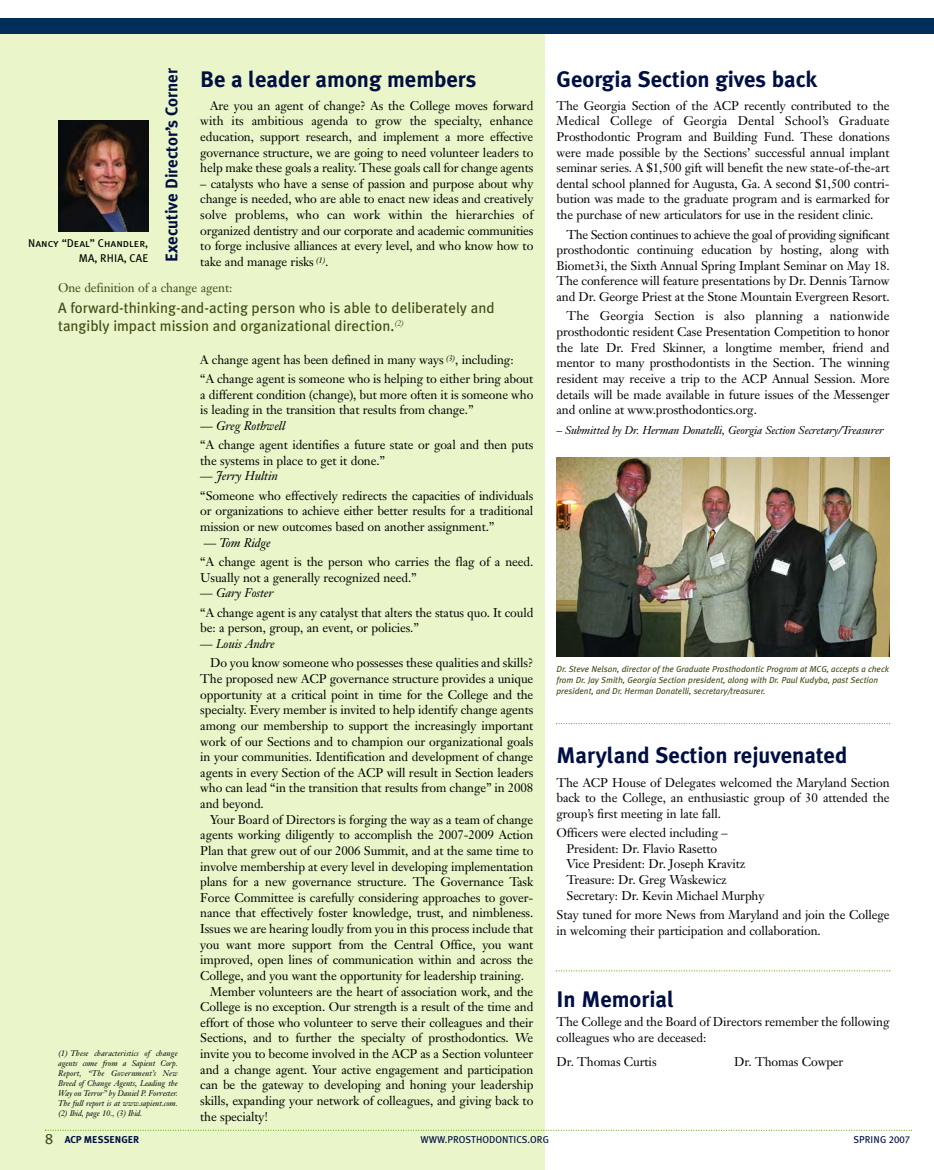
<style>
.page{position:relative;width:934px;height:1170px;background:#fff}
.page>*{position:absolute;margin:0;border:0;box-sizing:border-box;transform-origin:0 0}
.t1{font:700 22.5px "Meta Plus";color:#000f43}
.t2{font:700 16.88px "Meta Plus";color:#000f43}
.t3{font:15px/17.5px "Meta Plus";color:#424b16}
.t4{font:15px "Meta Plus Book Caps";color:#424b16}
.t5{font:12.5px/15.6px "Janson Text";letter-spacing:-.01em;color:#000}
.t6{font:12.5px "Janson Text";letter-spacing:-.01em;color:#424b16}
.t7{font:italic 12.5px "Janson Text";letter-spacing:-.01em;color:#000}
.t8{font:italic 11.25px "Janson Text";letter-spacing:-.01em;color:#000}
.t9{font:11.25px/15px "Meta Plus Book Caps";color:#000;text-align:right}
.t10{font:10px "Meta Plus Book Caps";color:#000f43}
.t11{font:10px "Meta Plus Bold Caps";color:#000f43}
.t12{font:italic 8.75px/11.2px "Meta Plus";color:#424b16}
.t13{font:italic 8.12px/10px "Janson Text";letter-spacing:-.01em;color:#000;text-align:justify}
.s1{font-style:italic}
</style>
<div class="page">
<div style="left:0;top:34px;width:544px;height:1136px;background:#eaf6c9"></div>
<div style="left:0;top:18px;width:934px;height:16px;background:#002e5b"></div>
<img style="left:58px;top:120px;width:90px;height:111px">
<svg style="left:556px;top:723px;width:334px;height:1px"></svg>
<svg style="left:556px;top:970px;width:334px;height:1px"></svg>
<img style="left:556px;top:458px;width:333px;height:198px">
<svg style="left:45px;top:1130px;width:867px;height:1px"></svg>
<h2 class="t2" style="left:165px;top:262px;width:196px;rotate:-90deg">Executive Director’s Corner</h2>
<h1 class="t1" style="left:556px;top:70px;width:262px">Georgia Section gives back</h1>
<p class="t5" style="left:556px;top:99px;width:335px;text-align:justify">The Georgia Section of the ACP recently contributed to the Medical College of Georgia Dental School’s Graduate Prosthodontic Program and Building Fund. These donations were made possible by the Sections’ successful annual implant seminar series. A $1,500 gift will benefit the new state-of-the-art dental school planned for Augusta, Ga. A second $1,500 contri&shy;bution was made to the graduate program and is earmarked for the purchase of new articulators for use in the resident clinic.</p>
<p class="t5" style="left:556px;top:228px;width:335px;text-align:justify;text-indent:10px">The Section continues to achieve the goal of providing significant prosthodontic continuing education by hosting, along with Biomet3i, the Sixth Annual Spring Implant Seminar on May 18.<br>The conference will feature presentations by Dr. Dennis Tarnow and Dr. George Priest at the Stone Mountain Evergreen Resort.</p>
<p class="t5" style="left:556px;top:310px;width:335px;text-align:justify;text-indent:10px">The Georgia Section is also planning a nationwide prosthodontic resident Case Presentation Competition to honor the late Dr. Fred Skinner, a longtime member, friend and mentor to many prosthodontists in the Section. The winning resident may receive a trip to the ACP Annual Session. More details will be made available in future issues of the Messenger and online at www.prosthodontics.org.</p>
<p class="t8" style="left:556px;top:425px;width:329px">– Submitted by Dr. Herman Donatelli, Georgia Section Secretary/Treasurer</p>
<h1 class="t1" style="left:200px;top:70px;width:278px">Be a leader among members</h1>
<p class="t5" style="left:200px;top:99px;width:335px;text-align:justify;text-indent:10px">Are you an agent of change? As the College moves forward with its ambitious agenda to grow the specialty, enhance education, support research, and implement a more effective governance structure, we are going to need volunteer leaders to help make these goals a reality. These goals call for change agents</p>
<p class="t5" style="left:200px;top:177px;width:335px;text-align:justify">– catalysts who have a sense of passion and purpose about why change is needed, who are able to enact new ideas and creatively solve problems, who can work within the hierarchies of organized dentistry and our corporate and academic communities to forge inclusive alliances at every level, and who know how to take and manage risks <sup>(1)</sup>.</p>
<p class="t9" style="left:28px;top:235px;width:121px">Nancy “Deal” Chandler,<br>MA, RHIA, CAE</p>
<p class="t6" style="left:58px;top:282px;width:176px">One definition of a change agent:</p>
<p class="t3" style="left:58px;top:300px;width:438px">A forward-thinking-and-acting person who is able to deliberately and tangibly impact mission and organizational direction.<sup>(2)</sup></p>
<p class="t5" style="left:200px;top:351px;width:335px;line-height:19.4px">A change agent has been defined in many ways <sup>(3)</sup>, including:<br>“A change agent is someone who is helping to either bring about</p>
<p class="t5" style="left:200px;top:388px;width:335px">a different condition (change), but more often it is someone who is leading in the transition that results from change.”</p>
<p class="t7" style="left:200px;top:421px;width:87px">— Greg Rothwell</p>
<p class="t5" style="left:200px;top:438px;width:335px">“A change agent identifies a future state or goal and then puts the systems in place to get it done.”</p>
<p class="t5" style="left:200px;top:468px;width:335px;line-height:19.4px">— <span class="s1">Jerry Hultin<br></span>“Someone who effectively redirects the capacities of individuals</p>
<p class="t5" style="left:200px;top:505px;width:335px">or organizations to achieve either better results for a traditional mission or new outcomes based on another assignment.”</p>
<p class="t5" style="left:200px;top:534px;width:335px;line-height:19.4px">— <span class="s1">Tom Ridge<br></span>“A change agent is the person who carries the flag of a need.</p>
<p class="t5" style="left:200px;top:571px;width:218px">Usually not a generally recognized need.”</p>
<p class="t5" style="left:200px;top:585px;width:335px;line-height:19.4px">— <span class="s1">Gary Foster<br></span>“A change agent is any catalyst that alters the status quo. It could</p>
<p class="t5" style="left:200px;top:621px;width:220px">be: a person, group, an event, or policies.”</p>
<p class="t5" style="left:210px;top:635px;width:325px;line-height:19.4px;text-indent:-10px">— <span class="s1">Louis Andre<br></span>Do you know someone who possesses these qualities and skills?</p>
<p class="t5" style="left:200px;top:672px;width:335px;text-align:justify">The proposed new ACP governance structure provides a unique opportunity at a critical point in time for the College and the specialty. Every member is invited to help identify change agents among our membership to support the increasingly important work of our Sections and to champion our organizational goals in your communities. Identification and development of change agents in every Section of the ACP will result in Section leaders who can lead “in the transition that results from change” in 2008 and beyond.</p>
<p class="t5" style="left:210px;top:813px;width:325px">Your Board of Directors is forging the way as a team of change</p>
<p class="t5" style="left:200px;top:828px;width:335px">agents working diligently to accomplish the 2007-2009 Action</p>
<p class="t5" style="left:200px;top:844px;width:335px">Plan that grew out of our 2006 Summit, and at the same time to</p>
<p class="t5" style="left:200px;top:860px;width:335px">involve membership at every level in developing implementation</p>
<p class="t5" style="left:200px;top:875px;width:335px">plans for a new governance structure. The Governance Task</p>
<p class="t5" style="left:200px;top:891px;width:335px">Force Committee is carefully considering approaches to gover-</p>
<p class="t5" style="left:200px;top:907px;width:335px">nance that effectively foster knowledge, trust, and nimbleness.</p>
<p class="t5" style="left:200px;top:922px;width:335px">Issues we are hearing loudly from you in this process include that</p>
<p class="t5" style="left:200px;top:938px;width:335px">you want more support from the Central Office, you want</p>
<p class="t5" style="left:200px;top:953px;width:335px">improved, open lines of communication within and across the</p>
<p class="t5" style="left:200px;top:969px;width:325px">College, and you want the opportunity for leadership training.</p>
<p class="t5" style="left:210px;top:985px;width:325px">Member volunteers are the heart of association work, and the</p>
<p class="t5" style="left:200px;top:1000px;width:335px">College is no exception. Our strength is a result of the time and</p>
<p class="t5" style="left:200px;top:1016px;width:335px">effort of those who volunteer to serve their colleagues and their</p>
<p class="t5" style="left:200px;top:1032px;width:335px">Sections, and to further the specialty of prosthodontics. We</p>
<p class="t5" style="left:200px;top:1047px;width:335px">invite you to become involved in the ACP as a Section volunteer</p>
<p class="t5" style="left:200px;top:1063px;width:335px">and a change agent. Your active engagement and participation</p>
<p class="t5" style="left:200px;top:1078px;width:335px">can be the gateway to developing and honing your leadership</p>
<p class="t5" style="left:200px;top:1094px;width:335px">skills, expanding your network of colleagues, and giving back to</p>
<p class="t5" style="left:200px;top:1110px;width:69px">the specialty!</p>
<p class="t12" style="left:556px;top:664px;width:334px">Dr. Steve Nelson, director of the Graduate Prosthodontic Program at MCG, accepts a check from Dr. Jay Smith, Georgia Section president, along with Dr. Paul Kudyba, past Section president, and Dr. Herman Donatelli, secretary/treasurer.</p>
<h1 class="t1" style="left:556px;top:746px;width:292px">Maryland Section rejuvenated</h1>
<p class="t5" style="left:556px;top:776px;width:335px;text-align:justify">The ACP House of Delegates welcomed the Maryland Section back to the College, an enthusiastic group of 30 attended the group’s first meeting in late fall.</p>
<p class="t5" style="left:566px;top:826px;width:199px;text-indent:-10px">Officers were elected including – President: Dr. Flavio Rasetto<br>Vice President: Dr. Joseph Kravitz Treasure: Dr. Greg Waskewicz Secretary: Dr. Kevin Michael Murphy</p>
<p class="t5" style="left:556px;top:908px;width:335px">Stay tuned for more News from Maryland and join the College in welcoming their participation and collaboration.</p>
<h1 class="t1" style="left:556px;top:990px;width:119px">In Memorial</h1>
<p class="t5" style="left:556px;top:1016px;width:335px">The College and the Board of Directors remember the following colleagues who are deceased:</p>
<p class="t5" style="left:556px;top:1055px;width:102px">Dr. Thomas Curtis</p>
<p class="t5" style="left:734px;top:1055px;width:111px">Dr. Thomas Cowper</p>
<p class="t13" style="left:58px;top:1049px;width:121px">(1) These characteristics of change agents come from a Sapient Corp.<br>Report, “The Government’s New Breed of Change Agents, Leading the Way on Terror” by Daniel P. Forrester.<br>The full report is at www.sapient.com. (2) Ibid, page 10., (3) Ibid.</p>
<p class="t11" style="left:65px;top:1134px;width:76px">ACP MESSENGER</p>
<p class="t10" style="left:420px;top:1134px;width:130px">WWW.PROSTHODONTICS.ORG</p>
<p class="t10" style="left:853px;top:1134px;width:58px">SPRING 2007</p>
<p class="t4" style="left:45px;top:1130px;width:10px">8</p>
</div>
